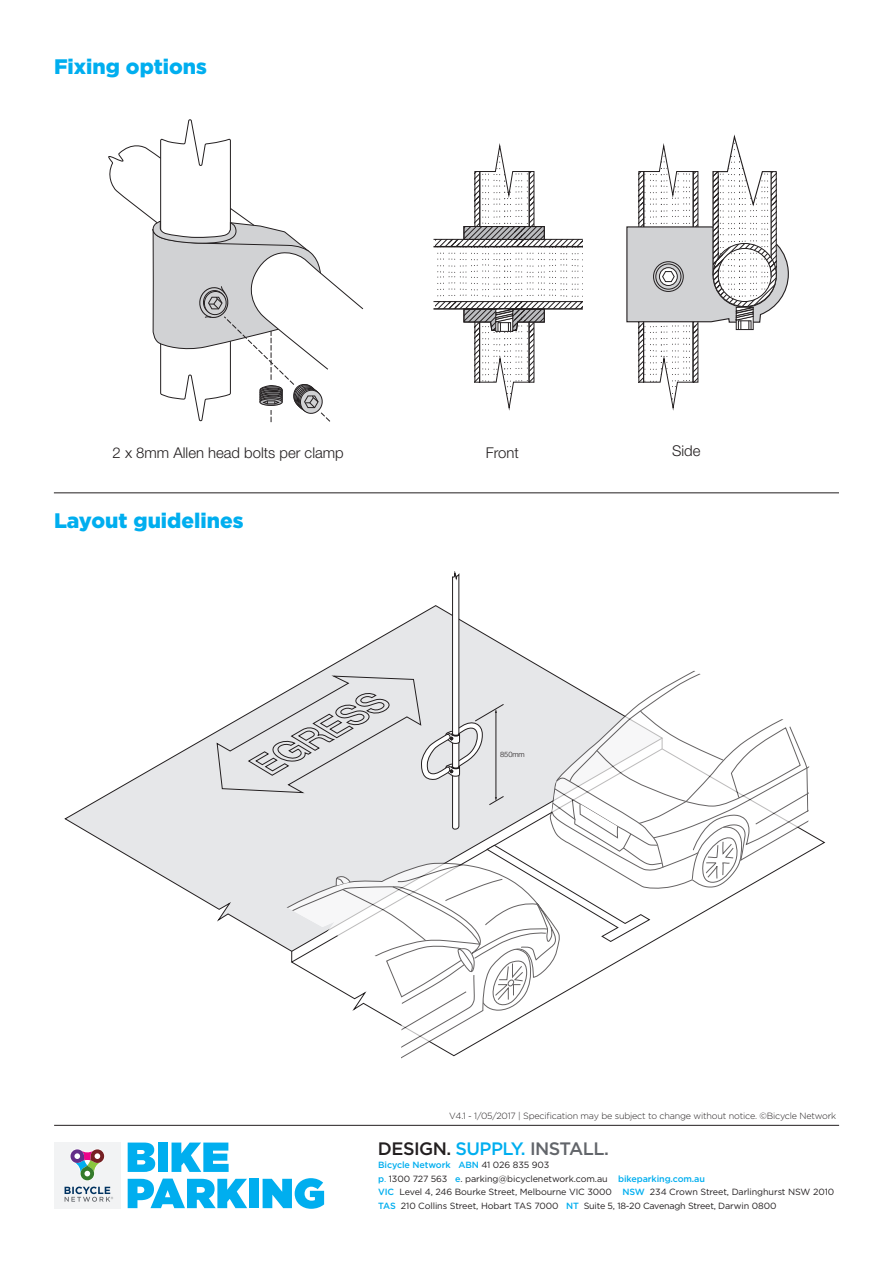
<style>
.page{position:relative;width:893px;height:1263px;background:#fff}
.page>*{position:absolute;margin:0;border:0;box-sizing:border-box;transform-origin:0 0}
.t1{font:300 24.45px "VAG Rounded LT Pro";color:#00aeef}
.t2{font:900 21px "Gotham";color:#00aeef}
.t3{font:500 18px "Gotham";letter-spacing:-.03em;color:#62656a}
.t4{font:300 14.85px "Helvetica Neue LT Std";color:#231f20}
.t5{font:9px/13.5px "Gotham";letter-spacing:-.01em;color:#231f20}
.t6{font:300 9px "Gotham";letter-spacing:-.02em;color:#231f20}
.t7{font:300 7.5px "Helvetica Neue LT Std";color:#231f20}
.s1{color:#231f20}
.s2{color:#00aeef}
.s3{font-weight:500;color:#00aeef}
</style>
<div class="page">
<svg style="left:128px;top:1142px;width:27px;height:30px"></svg>
<div style="left:158px;top:1142px;width:10px;height:30px;background:#00aeef"></div>
<svg style="left:172px;top:1142px;width:57px;height:30px"></svg>
<svg style="left:128px;top:1178px;width:119px;height:30px"></svg>
<div style="left:249px;top:1179px;width:10px;height:29px;background:#00aeef"></div>
<svg style="left:263px;top:1178px;width:61px;height:31px"></svg>
<div style="left:54px;top:1142px;width:67px;height:67px;background:#f2f3f4"></div>
<svg style="left:65px;top:1149px;width:48px;height:53px"></svg>
<hr style="left:54px;top:1125px;width:785px;height:1px;background:#231f20">
<hr style="left:54px;top:493px;width:785px;height:1px;background:#231f20">
<svg style="left:476px;top:175px;width:2px;height:51px"></svg>
<div style="left:474px;top:171px;width:6px;height:57px;border:1px solid #231f20"></div>
<svg style="left:531px;top:175px;width:1px;height:51px"></svg>
<div style="left:529px;top:171px;width:5px;height:57px;border:1px solid #231f20"></div>
<svg style="left:479px;top:143px;width:51px;height:83px"></svg>
<svg style="left:435px;top:302px;width:148px;height:6px"></svg>
<svg style="left:435px;top:247px;width:148px;height:50px"></svg>
<svg style="left:465px;top:228px;width:78px;height:10px"></svg>
<div style="left:463px;top:226px;width:82px;height:14px;border:1px solid #231f20"></div>
<hr style="left:433px;top:308px;width:150px;height:2px;background:#231f20">
<hr style="left:433px;top:301px;width:150px;height:1px;background:#231f20">
<svg style="left:435px;top:240px;width:148px;height:6px"></svg>
<hr style="left:433px;top:246px;width:150px;height:1px;background:#231f20">
<hr style="left:433px;top:239px;width:150px;height:1px;background:#231f20">
<svg style="left:463px;top:308px;width:82px;height:103px"></svg>
<svg style="left:626px;top:134px;width:163px;height:277px"></svg>
<svg style="left:108px;top:119px;width:256px;height:304px"></svg>
<svg style="left:64px;top:731px;width:153px;height:178px"></svg>
<svg style="left:217px;top:572px;width:592px;height:487px"></svg>
<h2 class="t2" style="left:54px;top:54px;width:155px">Fixing options</h2>
<h3 class="t4" style="left:113px;top:443px;width:233px">2 x 8mm Allen head bolts per clamp</h3>
<h3 class="t4" style="left:486px;top:443px;width:35px">Front</h3>
<h3 class="t4" style="left:672px;top:442px;width:30px">Side</h3>
<h1 class="t1" style="left:40px;top:500px;width:179px">Layout guidelines</h1>
<h2 class="t2" style="left:54px;top:508px;width:191px">Layout guidelines</h2>
<p class="t7" style="left:500px;top:750px;width:26px">850mm</p>
<p class="t6" style="left:449px;top:1111px;width:389px">V4.1 - 1/05/2017 | Specification may be subject to change without notice. ©Bicycle Network</p>
<h3 class="t3" style="left:378px;top:1139px;width:232px"><span class="s1">DESIGN.</span> <span class="s2">SUPPLY.</span> INSTALL.</h3>
<p class="t5" style="left:378px;top:1158px;width:458px"><span class="s3">Bicycle Network ABN</span> 41 026 835 903<br><span class="s3">p</span><span class="s2">.</span> 1300 727 563 <span class="s3">e</span>. parking@bicyclenetwork.com.au <span class="s3">bikeparking.com.au<br>VIC</span> Level 4, 246 Bourke Street, Melbourne VIC 3000 <span class="s3">NSW</span> 234 Crown Street, Darlinghurst NSW 2010<br><span class="s3">TAS</span> 210 Collins Street, Hobart TAS 7000 <span class="s3">NT</span> Suite 5, 18-20 Cavenagh Street, Darwin 0800</p>
</div>
